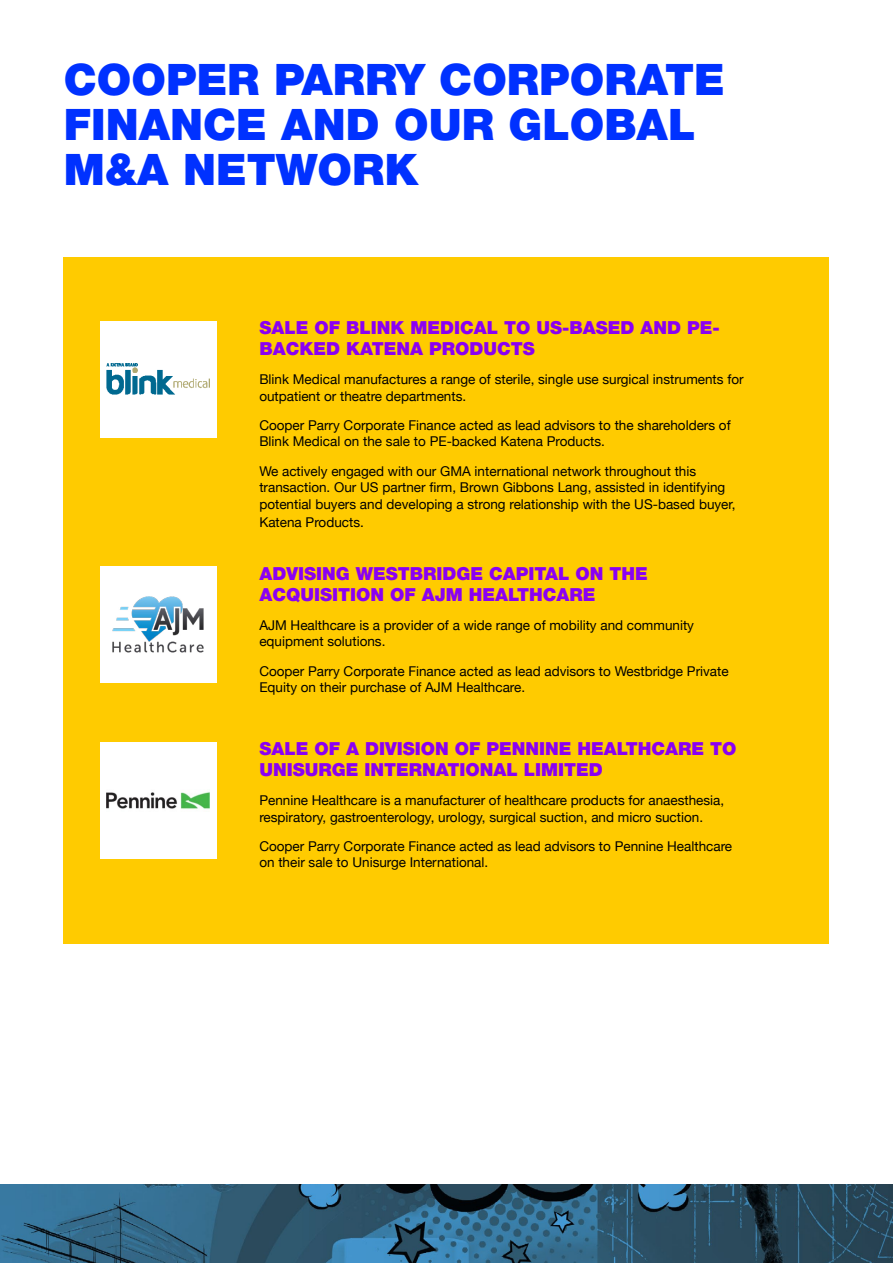
<style>
.page{position:relative;width:893px;height:1263px;background:#fff}
.page>*{position:absolute;margin:0;border:0;box-sizing:border-box;transform-origin:0 0}
.t1{font:900 43.5px/45px "Helvetica Neue LT Std";color:#0031ff}
.t2{font:900 18px/21px "Helvetica Neue LT Std";color:#8a00f3}
.t3{font:13.5px/16.5px "Helvetica Neue";color:#000}
</style>
<div class="page">
<div style="left:64px;top:257px;width:765px;height:687px;background:#ffcb00"></div>
<div style="left:100px;top:321px;width:116px;height:116px;background:#fff"></div>
<div style="left:100px;top:567px;width:116px;height:116px;background:#fff"></div>
<div style="left:100px;top:742px;width:116px;height:116px;background:#fff"></div>
<img style="left:0;top:1184px;width:893px;height:79px">
<img style="left:106px;top:363px;width:104px;height:32px">
<img style="left:112px;top:596px;width:92px;height:57px">
<img style="left:106px;top:792px;width:104px;height:17px">
<h1 class="t1" style="left:64px;top:57px;width:662px">COOPER PARRY CORPORATE<br>FINANCE AND OUR GLOBAL<br>M&amp;A NETWORK</h1>
<h2 class="t2" style="left:259px;top:317px;width:462px">SALE OF BLINK MEDICAL TO US-BASED AND PE-<br>BACKED KATENA PRODUCTS</h2>
<p class="t3" style="left:259px;top:372px;width:486px">Blink Medical manufactures a range of sterile, single use surgical instruments for outpatient or theatre departments.</p>
<p class="t3" style="left:259px;top:418px;width:473px">Cooper Parry Corporate Finance acted as lead advisors to the shareholders of<br>Blink Medical on the sale to PE-backed Katena Products.</p>
<p class="t3" style="left:259px;top:463px;width:478px">We actively engaged with our GMA international network throughout this transaction. Our US partner firm, Brown Gibbons Lang, assisted in identifying potential buyers and developing a strong relationship with the US-based buyer,</p>
<p class="t3" style="left:259px;top:514px;width:106px">Katena Products.</p>
<h2 class="t2" style="left:259px;top:562px;width:390px">ADVISING WESTBRIDGE CAPITAL ON THE<br>ACQUISITION OF AJM HEALTHCARE</h2>
<p class="t3" style="left:259px;top:617px;width:436px">AJM Healthcare is a provider of a wide range of mobility and community equipment solutions.</p>
<p class="t3" style="left:259px;top:663px;width:471px">Cooper Parry Corporate Finance acted as lead advisors to Westbridge Private<br>Equity on their purchase of AJM Healthcare.</p>
<h2 class="t2" style="left:259px;top:738px;width:479px">SALE OF A DIVISION OF PENNINE HEALTHCARE TO<br>UNISURGE INTERNATIONAL LIMITED</h2>
<p class="t3" style="left:259px;top:793px;width:466px">Pennine Healthcare is a manufacturer of healthcare products for anaesthesia, respiratory, gastroenterology, urology, surgical suction, and micro suction.</p>
<p class="t3" style="left:259px;top:839px;width:474px">Cooper Parry Corporate Finance acted as lead advisors to Pennine Healthcare on their sale to Unisurge International.</p>
</div>
